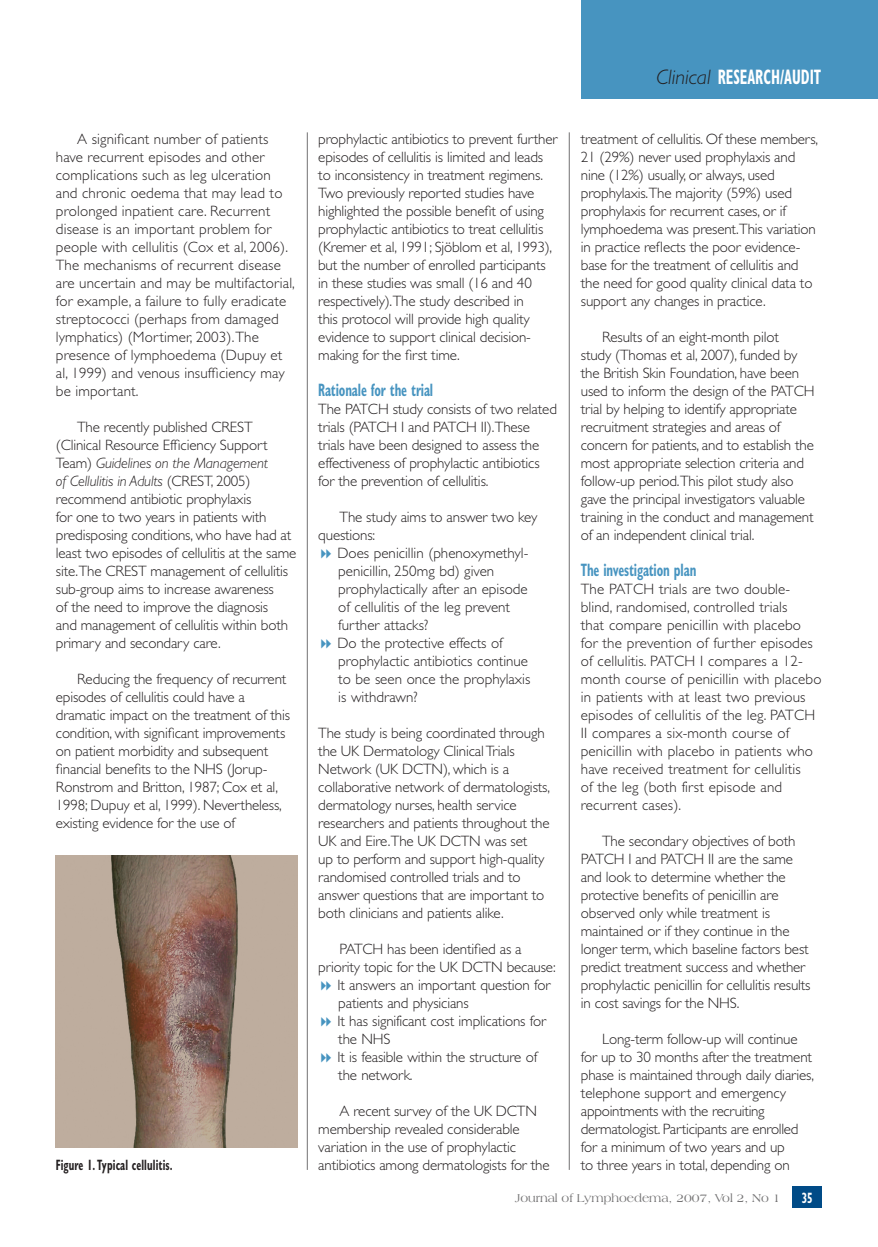
<style>
.page{position:relative;width:878px;height:1247px;background:#fff}
.page>*{position:absolute;margin:0;border:0;box-sizing:border-box;transform-origin:0 0}
.t1{font:700 condensed 21px "Gill Sans";color:#fff;scale:.7 1}
.t2{font:700 condensed 18px "Gill Sans";letter-spacing:-.01em;color:#4794c0;scale:.7 1}
.t3{font:300 15px/18px "Gill Sans";letter-spacing:-.01em;color:#231f20}
.t4{font:300 15px/18px "Gill Sans";letter-spacing:.01em;color:#231f20}
.t5{font:700 condensed 15px "Gill Sans";letter-spacing:.01em;color:#231f20;scale:.7 1}
.t6{font:700 condensed 15px "Gill Sans";color:#fff;scale:.7 1}
.t7{font:12px "Americana BT";color:#727172}
.s1{font-style:italic}
.s2{font-weight:300;font-style:italic;font-stretch:normal;color:#231f20}
</style>
<div class="page">
<hr style="left:307px;top:132px;width:1px;height:1038px;background:#727172">
<hr style="left:568px;top:132px;width:1px;height:1038px;background:#727172">
<div style="left:580px;top:0;width:297px;height:98px;background:#4794c0"></div>
<div style="left:791px;top:1187px;width:30px;height:21px;background:#004b87"></div>
<img style="left:56px;top:855px;width:241px;height:293px">
<p class="t4" style="left:56px;top:130px;width:240px;text-indent:21px">A significant number of patients have recurrent episodes and other complications such as leg ulceration and chronic oedema that may lead to prolonged inpatient care. Recurrent disease is an important problem for people with cellulitis (Cox et al, 2006).<br>The mechanisms of recurrent disease are uncertain and may be multifactorial, for example, a failure to fully eradicate streptococci (perhaps from damaged lymphatics) (Mortimer, 2003). The presence of lymphoedema (Dupuy et al, 1999) and venous insufficiency may be important.</p>
<p class="t3" style="left:56px;top:418px;width:242px;text-indent:21px">The recently published CREST (Clinical Resource Efficiency Support Team) <span class="s1">Guidelines on the Management<br>of Cellulitis in Adults</span> (CREST, 2005) recommend antibiotic prophylaxis<br>for one to two years in patients with predisposing conditions, who have had at least two episodes of cellulitis at the same site.The CREST management of cellulitis sub-group aims to increase awareness<br>of the need to improve the diagnosis<br>and management of cellulitis within both primary and secondary care.</p>
<p class="t3" style="left:56px;top:670px;width:235px;text-indent:21px">Reducing the frequency of recurrent episodes of cellulitis could have a dramatic impact on the treatment of this condition, with significant improvements on patient morbidity and subsequent financial benefits to the NHS (Jorup-Ronstrom and Britton, 1987; Cox et al, 1998; Dupuy et al, 1999). Nevertheless, existing evidence for the use of</p>
<p class="t5" style="left:56px;top:1156px;width:168px">Figure 1. Typical cellulitis.</p>
<h1 class="t1" style="left:656px;top:65px;width:237px"><span class="s2">Clinical</span> RESEARCH/AUDIT</h1>
<p class="t3" style="left:318px;top:130px;width:240px">prophylactic antibiotics to prevent further episodes of cellulitis is limited and leads to inconsistency in treatment regimens.<br>Two previously reported studies have highlighted the possible benefit of using prophylactic antibiotics to treat cellulitis (Kremer et al, 1991; Sjöblom et al, 1993), but the number of enrolled participants in these studies was small (16 and 40 respectively).The study described in<br>this protocol will provide high quality evidence to support clinical decision&shy;making for the first time.</p>
<p class="t2" style="left:318px;top:379px;width:166px">Rationale for the trial</p>
<p class="t3" style="left:318px;top:400px;width:240px">The PATCH study consists of two related trials (PATCH I and PATCH II).These trials have been designed to assess the effectiveness of prophylactic antibiotics for the prevention of cellulitis.</p>
<p class="t3" style="left:318px;top:508px;width:221px;text-indent:21px">The study aims to answer two key questions:</p>
<p class="t3" style="left:337px;top:544px;width:194px">Does penicillin (phenoxymethyl&shy;penicillin, 250mg bd) given prophylactically after an episode of cellulitis of the leg prevent further attacks?<br>Do the protective effects of prophylactic antibiotics continue to be seen once the prophylaxis is withdrawn?</p>
<p class="t3" style="left:318px;top:724px;width:233px">The study is being coordinated through the UK Dermatology Clinical Trials Network (UK DCTN), which is a collaborative network of dermatologists, dermatology nurses, health service researchers and patients throughout the UK and Eire.The UK DCTN was set<br>up to perform and support high-quality randomised controlled trials and to answer questions that are important to both clinicians and patients alike.</p>
<p class="t3" style="left:339px;top:940px;width:183px">PATCH has been identified as a</p>
<p class="t3" style="left:318px;top:958px;width:239px">priority topic for the UK DCTN because:</p>
<p class="t3" style="left:337px;top:976px;width:214px">It answers an important question for</p>
<p class="t3" style="left:338px;top:994px;width:132px">patients and physicians</p>
<p class="t3" style="left:337px;top:1012px;width:210px">It has significant cost implications for</p>
<p class="t3" style="left:338px;top:1030px;width:54px">the NHS</p>
<p class="t3" style="left:337px;top:1048px;width:201px">It is feasible within the structure of</p>
<p class="t3" style="left:338px;top:1066px;width:76px">the network.</p>
<p class="t3" style="left:318px;top:1102px;width:233px;text-indent:21px">A recent survey of the UK DCTN membership revealed considerable variation in the use of prophylactic antibiotics among dermatologists for the</p>
<p class="t3" style="left:580px;top:130px;width:239px">treatment of cellulitis. Of these members, 21 (29%) never used prophylaxis and nine (12%) usually, or always, used prophylaxis.The majority (59%) used prophylaxis for recurrent cases, or if lymphoedema was present.This variation in practice reflects the poor evidence&shy;base for the treatment of cellulitis and the need for good quality clinical data to support any changes in practice.</p>
<p class="t3" style="left:580px;top:328px;width:235px;text-indent:21px">Results of an eight-month pilot<br>study (Thomas et al, 2007), funded by the British Skin Foundation, have been used to inform the design of the PATCH trial by helping to identify appropriate recruitment strategies and areas of concern for patients, and to establish the most appropriate selection criteria and follow-up period.This pilot study also gave the principal investigators valuable training in the conduct and management of an independent clinical trial.</p>
<p class="t2" style="left:580px;top:559px;width:166px">The investigation plan</p>
<p class="t4" style="left:580px;top:580px;width:242px">The PATCH trials are two double&shy;blind, randomised, controlled trials<br>that compare penicillin with placebo for the prevention of further episodes of cellulitis. PATCH I compares a 12- month course of penicillin with placebo in patients with at least two previous episodes of cellulitis of the leg. PATCH II compares a six-month course of penicillin with placebo in patients who have received treatment for cellulitis<br>of the leg (both first episode and recurrent cases).</p>
<p class="t3" style="left:580px;top:832px;width:231px;text-indent:21px">The secondary objectives of both PATCH I and PATCH II are the same and look to determine whether the protective benefits of penicillin are observed only while treatment is maintained or if they continue in the longer term, which baseline factors best predict treatment success and whether prophylactic penicillin for cellulitis results in cost savings for the NHS.</p>
<p class="t3" style="left:580px;top:1030px;width:234px;text-indent:21px">Long-term follow-up will continue for up to 30 months after the treatment phase is maintained through daily diaries, telephone support and emergency appointments with the recruiting dermatologist. Participants are enrolled for a minimum of two years and up<br>to three years in total, depending on</p>
<p class="t7" style="left:515px;top:1191px;width:267px">Journal of Lymphoedema, 2007, Vol 2, No 1</p>
<p class="t6" style="left:801px;top:1189px;width:17px">35</p>
</div>
